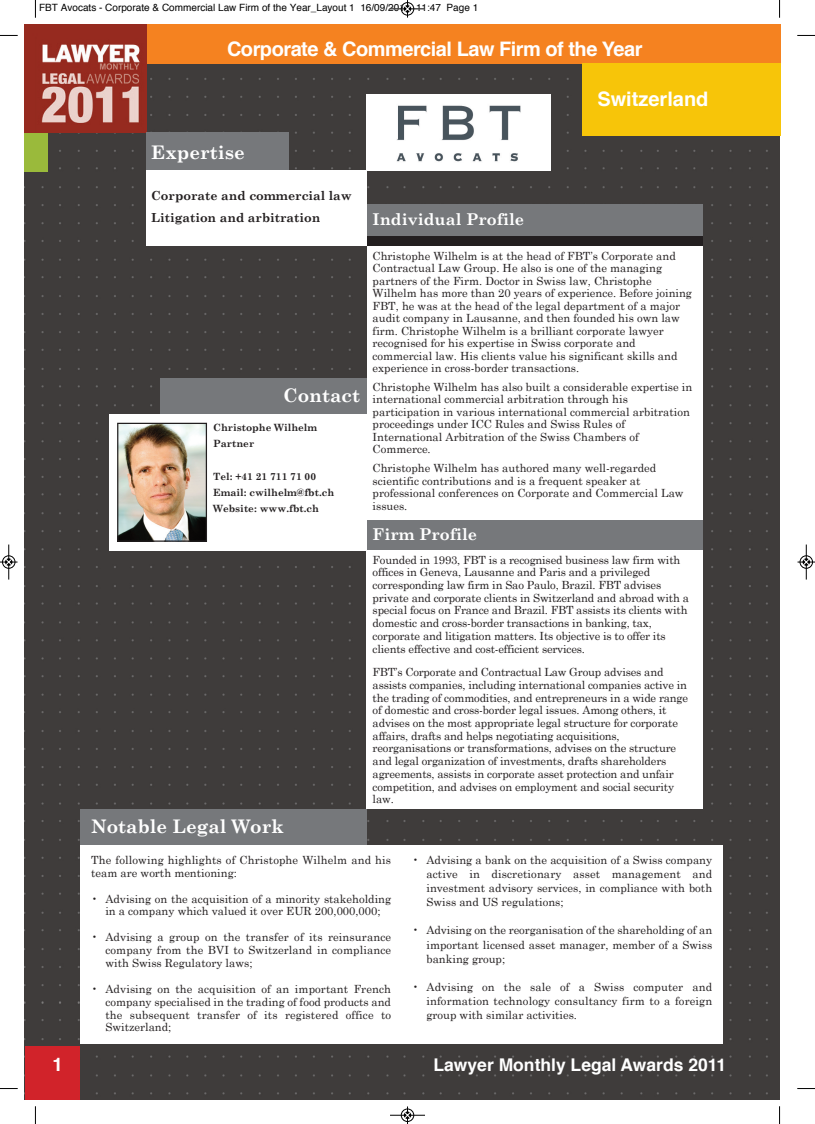
<style>
.page{position:relative;width:815px;height:1124px;background:#fff}
.page>*{position:absolute;margin:0;border:0;box-sizing:border-box;transform-origin:0 0}
.t1{font:700 20px "Helvetica";letter-spacing:-.025em;color:#fff}
.t2{font:700 20px "Helvetica";color:#fff}
.t3{font:700 18.75px "Century Schoolbook";color:#fff}
.t4{font:700 18.75px "Helvetica";color:#fff}
.t5{font:700 17.5px "Helvetica";color:#fff}
.t6{font:700 16.25px "Century Schoolbook";color:#fff}
.t7{font:700 12.5px/22.8px "Century Schoolbook";color:#231f20}
.t8{font:11.25px/12.5px "Century Schoolbook";color:#231f20}
.t9{font:700 10px/16.2px "Century Schoolbook";color:#231f20}
.t10{font:10px "Helvetica";color:#000}
</style>
<div class="page">
<div style="left:25px;top:64px;width:755px;height:1034px;background:#3f3c3b"></div>
<div style="left:147px;top:25px;width:634px;height:39px;background:#f58220"></div>
<div style="left:367px;top:95px;width:184px;height:76px;background:#fff"></div>
<img style="left:396px;top:105px;width:125px;height:57px">
<div style="left:25px;top:1045px;width:54px;height:53px;background:#d1232a"></div>
<div style="left:80px;top:809px;width:287px;height:39px;background:#76787b"></div>
<div style="left:582px;top:64px;width:199px;height:72px;background:#f7c509"></div>
<div style="left:160px;top:378px;width:207px;height:38px;background:#76787b"></div>
<div style="left:109px;top:414px;width:258px;height:136px;background:#fff"></div>
<img style="left:119px;top:424px;width:86px;height:115px">
<div style="left:117px;top:422px;width:90px;height:119px;border:1px solid #231f20"></div>
<div style="left:25px;top:133px;width:23px;height:38px;background:#9aba3b"></div>
<img style="left:25px;top:25px;width:122px;height:108px">
<div style="left:367px;top:515px;width:336px;height:41px;background:#76787b"></div>
<div style="left:367px;top:246px;width:336px;height:273px;background:#fff"></div>
<div style="left:367px;top:204px;width:336px;height:39px;background:#76787b"></div>
<div style="left:367px;top:236px;width:336px;height:10px;background:#231f20"></div>
<div style="left:367px;top:550px;width:336px;height:259px;background:#fff"></div>
<div style="left:147px;top:133px;width:142px;height:38px;background:#76787b"></div>
<div style="left:147px;top:171px;width:220px;height:75px;background:#fff"></div>
<div style="left:80px;top:844px;width:643px;height:199px;background:#fff"></div>
<svg style="left:35px;top:0;width:1px;height:18px"></svg>
<svg style="left:0;top:35px;width:18px;height:1px"></svg>
<svg style="left:779px;top:0;width:1px;height:18px"></svg>
<svg style="left:797px;top:35px;width:18px;height:1px"></svg>
<svg style="left:35px;top:1106px;width:1px;height:17px"></svg>
<svg style="left:0;top:1088px;width:18px;height:1px"></svg>
<svg style="left:779px;top:1106px;width:1px;height:17px"></svg>
<svg style="left:797px;top:1088px;width:18px;height:1px"></svg>
<div style="left:401px;top:2px;width:13px;height:14px;border:1px solid #fff;border-radius:50%"></div>
<hr style="left:390px;top:9px;width:35px;height:1px;background:#000">
<div style="left:401px;top:2px;width:13px;height:13px;border:1px solid #000;border-radius:50%"></div>
<svg style="left:404px;top:0;width:7px;height:18px"></svg>
<hr style="left:390px;top:1114px;width:35px;height:1px;background:#000">
<div style="left:401px;top:1108px;width:13px;height:13px;border:1px solid #000;border-radius:50%"></div>
<svg style="left:404px;top:1106px;width:7px;height:17px"></svg>
<hr style="left:9px;top:544px;width:1px;height:35px;background:#000">
<div style="left:2px;top:555px;width:13px;height:13px;border:1px solid #000;border-radius:50%"></div>
<svg style="left:0;top:558px;width:18px;height:7px"></svg>
<hr style="left:806px;top:544px;width:1px;height:35px;background:#000">
<div style="left:800px;top:555px;width:13px;height:13px;border:1px solid #000;border-radius:50%"></div>
<svg style="left:798px;top:558px;width:17px;height:7px"></svg>
<p class="t10" style="left:39px;top:4px;width:441px">FBT Avocats - Corporate &amp; Commercial Law Firm of the Year_Layout 1 16/09/2011 11:47 Page 1</p>
<h1 class="t1" style="left:227px;top:40px;width:417px">Corporate &amp; Commercial Law Firm of the Year</h1>
<h1 class="t2" style="left:597px;top:90px;width:113px">Switzerland</h1>
<h2 class="t3" style="left:151px;top:141px;width:95px">Expertise</h2>
<p class="t7" style="left:151px;top:183px;width:202px">Corporate and commercial law<br>Litigation and arbitration</p>
<h2 class="t3" style="left:283px;top:383px;width:78px">Contact</h2>
<p class="t9" style="left:213px;top:419px;width:105px">Christophe Wilhelm<br>Partner</p>
<p class="t9" style="left:213px;top:468px;width:122px">Tel: +41 21 711 71 00<br>Email: cwilhelm@fbt.ch<br>Website: www.fbt.ch</p>
<h2 class="t3" style="left:91px;top:814px;width:194px">Notable Legal Work</h2>
<h3 class="t6" style="left:373px;top:209px;width:153px">Individual Profile</h3>
<p class="t8" style="left:373px;top:249px;width:321px">Christophe Wilhelm is at the head of FBT’s Corporate and Contractual Law Group. He also is one of the managing partners of the Firm. Doctor in Swiss law, Christophe Wilhelm has more than 20 years of experience. Before joining FBT, he was at the head of the legal department of a major audit company in Lausanne, and then founded his own law firm. Christophe Wilhelm is a brilliant corporate lawyer recognised for his expertise in Swiss corporate and commercial law. His clients value his significant skills and experience in cross-border transactions.</p>
<p class="t8" style="left:373px;top:380px;width:321px">Christophe Wilhelm has also built a considerable expertise in international commercial arbitration through his participation in various international commercial arbitration proceedings under ICC Rules and Swiss Rules of International Arbitration of the Swiss Chambers of Commerce.</p>
<p class="t8" style="left:373px;top:461px;width:313px">Christophe Wilhelm has authored many well-regarded scientific contributions and is a frequent speaker at professional conferences on Corporate and Commercial Law issues.</p>
<h3 class="t6" style="left:373px;top:524px;width:106px">Firm Profile</h3>
<p class="t8" style="left:373px;top:552px;width:318px">Founded in 1993, FBT is a recognised business law firm with offices in Geneva, Lausanne and Paris and a privileged corresponding law firm in Sao Paulo, Brazil. FBT advises private and corporate clients in Switzerland and abroad with a special focus on France and Brazil. FBT assists its clients with domestic and cross-border transactions in banking, tax, corporate and litigation matters. Its objective is to offer its clients effective and cost-efficient services.</p>
<p class="t8" style="left:373px;top:665px;width:317px">FBT’s Corporate and Contractual Law Group advises and assists companies, including international companies active in the trading of commodities, and entrepreneurs in a wide range of domestic and cross-border legal issues. Among others, it advises on the most appropriate legal structure for corporate affairs, drafts and helps negotiating acquisitions, reorganisations or transformations, advises on the structure and legal organization of investments, drafts shareholders agreements, assists in corporate asset protection and unfair competition, and advises on employment and social security law.</p>
<h2 class="t4" style="left:53px;top:1056px;width:12px">1</h2>
<p class="t8" style="left:91px;top:853px;width:301px;line-height:12.9px">The following highlights of Christophe Wilhelm and his team are worth mentioning:</p>
<p class="t8" style="left:91px;top:891px;width:301px;line-height:12.9px;text-align:center">• Advising on the acquisition of a minority stakeholding in a company which valued it over EUR 200,000,000;</p>
<p class="t8" style="left:105px;top:930px;width:287px;line-height:12.9px;text-align:justify;text-indent:-14px">• Advising a group on the transfer of its reinsurance company from the BVI to Switzerland in compliance with Swiss Regulatory laws;</p>
<p class="t8" style="left:105px;top:981px;width:287px;line-height:12.9px;text-align:justify;text-indent:-14px">• Advising on the acquisition of an important French company specialised in the trading of food products and the subsequent transfer of its registered office to Switzerland;</p>
<p class="t8" style="left:426px;top:852px;width:287px;line-height:14.1px;text-align:justify;text-indent:-14px">• Advising a bank on the acquisition of a Swiss company active in discretionary asset management and investment advisory services, in compliance with both Swiss and US regulations;</p>
<p class="t8" style="left:426px;top:922px;width:287px;line-height:14.1px;text-align:justify;text-indent:-14px">• Advising on the reorganisation of the shareholding of an important licensed asset manager, member of a Swiss banking group;</p>
<p class="t8" style="left:426px;top:979px;width:287px;line-height:14.1px;text-align:justify;text-indent:-14px">• Advising on the sale of a Swiss computer and information technology consultancy firm to a foreign group with similar activities.</p>
<h3 class="t5" style="left:434px;top:1056px;width:294px">Lawyer Monthly Legal Awards 2011</h3>
</div>
